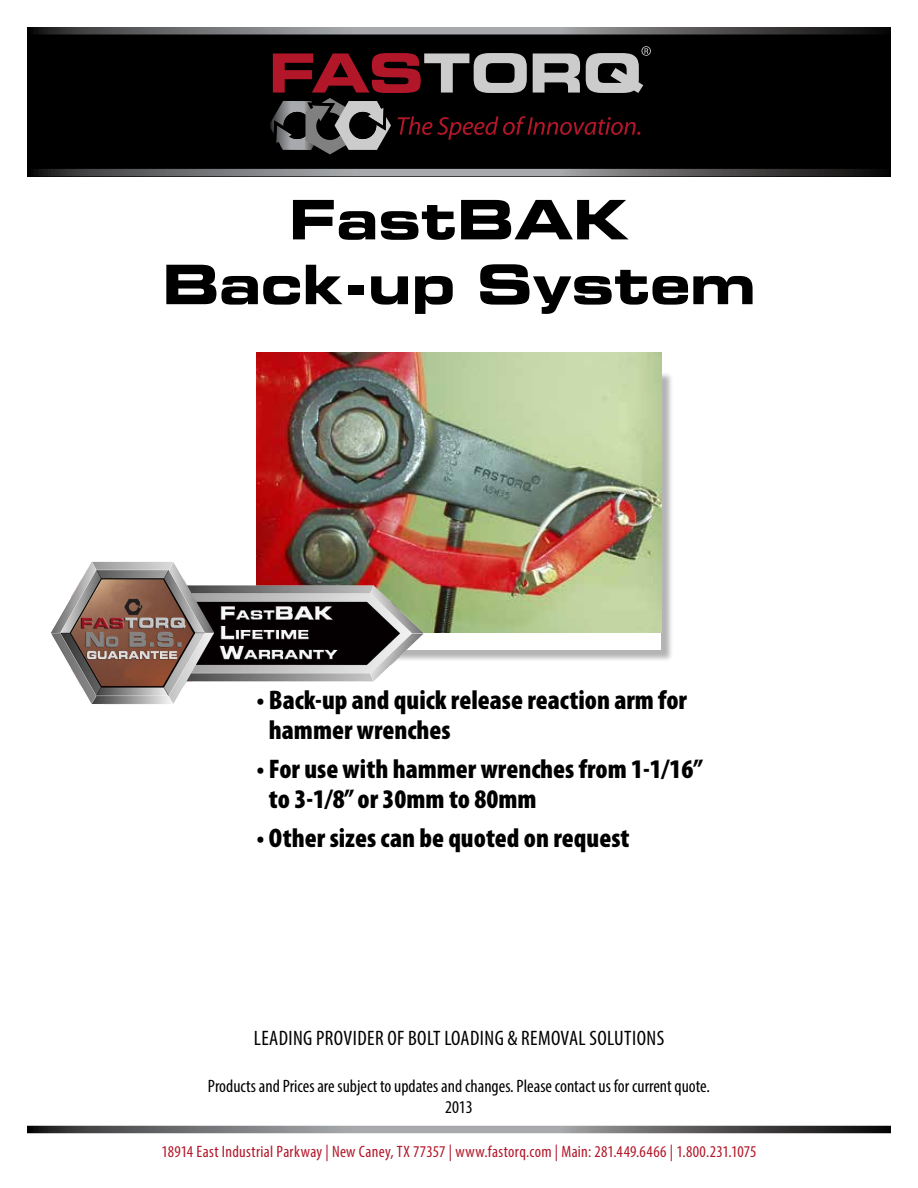
<style>
.page{position:relative;width:918px;height:1188px;background:#fff}
.page>*{position:absolute;margin:0;border:0;box-sizing:border-box;transform-origin:0 0}
.t1{font:54px/64.8px "Palindrome Expanded S Si Bold Expanded";color:#000;text-align:center}
.t2{font:900 condensed 27px/30px "Myriad Pro";color:#000}
.t3{font:condensed 21px "Myriad Pro";letter-spacing:.02em;color:#000}
.t4{font:condensed 18px/21.6px "Myriad Pro";color:#000;text-align:center}
.t5{font:condensed 16.5px "Myriad Pro";letter-spacing:.015em;color:#b21729}
</style>
<div class="page">
<div style="left:27px;top:27px;width:864px;height:149px;background:#000"></div>
<svg style="left:34px;top:169px;width:847px;height:7px;background:#707072"></svg>
<svg style="left:27px;top:1126px;width:864px;height:7px;background:#6e6e70"></svg>
<svg style="left:34px;top:27px;width:847px;height:7px;background:#707072"></svg>
<svg style="left:270px;top:46px;width:381px;height:108px"></svg>
<div style="left:259px;top:371px;width:415px;height:291px;background:#000;opacity:.3"></div>
<div style="left:256px;top:369px;width:406px;height:281px;background:#fff"></div>
<img style="left:256px;top:352px;width:406px;height:281px">
<img style="left:51px;top:556px;width:376px;height:149px">
<h1 class="t1" style="left:162px;top:186px;width:595px">FastBAK<br>Back-up System</h1>
<p class="t2" style="left:269px;top:684px;width:420px;text-indent:-12px">• Back-up and quick release reaction arm for hammer wrenches</p>
<p class="t2" style="left:269px;top:753px;width:436px;text-indent:-12px">• For use with hammer wrenches from 1-1/16” to 3-1/8” or 30mm to 80mm</p>
<p class="t2" style="left:256px;top:822px;width:375px">• Other sizes can be quoted on request</p>
<p class="t3" style="left:254px;top:1025px;width:412px">Leading provider of bolt loading &amp; removal solutions</p>
<p class="t4" style="left:208px;top:1075px;width:504px">Products and Prices are subject to updates and changes. Please contact us for current quote.<br>2013</p>
<p class="t5" style="left:162px;top:1142px;width:596px">18914 East Industrial Parkway | New Caney, TX 77357 | www.fastorq.com | Main: 281.449.6466 | 1.800.231.1075</p>
</div>
